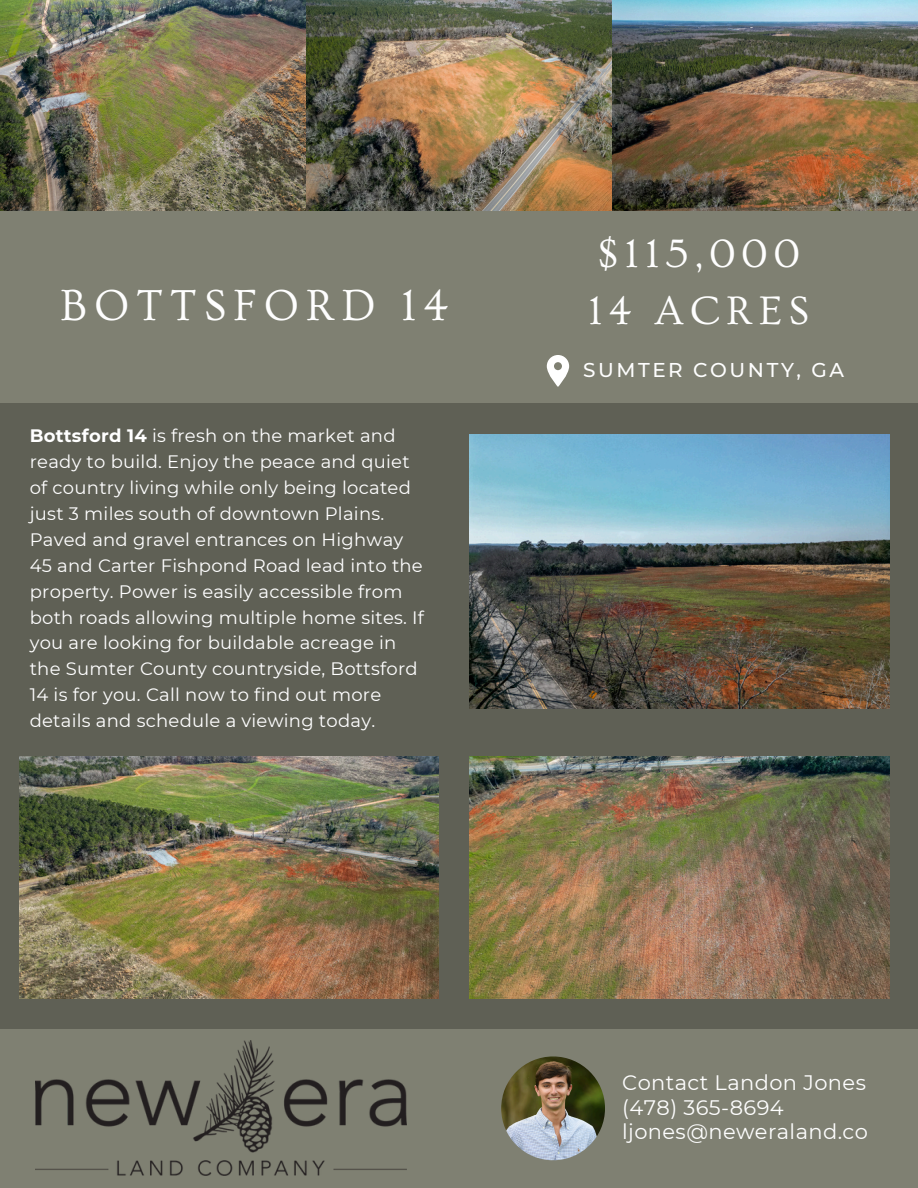
<style>
.page{position:relative;width:918px;height:1188px;background:#5f6055}
.page>*{position:absolute;margin:0;border:0;box-sizing:border-box;transform-origin:0 0}
.t1{font:45.6px "Ovo";letter-spacing:.145em;color:#fefefe}
.t2{font:41.7px/57.3px "Ovo";letter-spacing:.15em;color:#fefefe}
.t3{font:21px/24.6px "Montserrat";letter-spacing:.02em;color:#fefefe}
.t4{font:500 19.95px "Montserrat";letter-spacing:.13em;color:#fefefe}
.t5{font:18px/25.8px "Montserrat";letter-spacing:.015em;color:#fff}
.s1{font-weight:700}
</style>
<div class="page">
<img style="left:0;top:0;width:918px;height:211px">
<div style="left:0;top:211px;width:918px;height:192px;background:#7f8072"></div>
<div style="left:0;top:1030px;width:918px;height:158px;background:#7f8072"></div>
<img style="left:470px;top:434px;width:419px;height:275px">
<img style="left:470px;top:756px;width:419px;height:242px">
<img style="left:501px;top:1056px;width:104px;height:104px;border-radius:50%">
<img style="left:35px;top:1041px;width:372px;height:135px">
<svg style="left:547px;top:355px;width:22px;height:31px"></svg>
<img style="left:19px;top:756px;width:420px;height:242px">
<p class="t1" style="left:60px;top:281px;width:390px">BOTTSFORD 14</p>
<h1 class="t5" style="left:30px;top:423px;width:396px"><span class="s1">Bottsford 14</span> is fresh on the market and ready to build. Enjoy the peace and quiet of country living while only being located just 3 miles south of downtown Plains.<br>Paved and gravel entrances on Highway 45 and Carter Fishpond Road lead into the property. Power is easily accessible from both roads allowing multiple home sites. If you are looking for buildable acreage in the Sumter County countryside, Bottsford 14 is for you. Call now to find out more details and schedule a viewing today.</h1>
<h1 class="t2" style="left:588px;top:225px;width:222px">$115,000<br>14 ACRES</h1>
<p class="t4" style="left:583px;top:357px;width:263px">SUMTER COUNTY, GA</p>
<p class="t3" style="left:622px;top:1070px;width:247px">Contact Landon Jones (478) 365-8694 ljones@neweraland.co</p>
</div>
